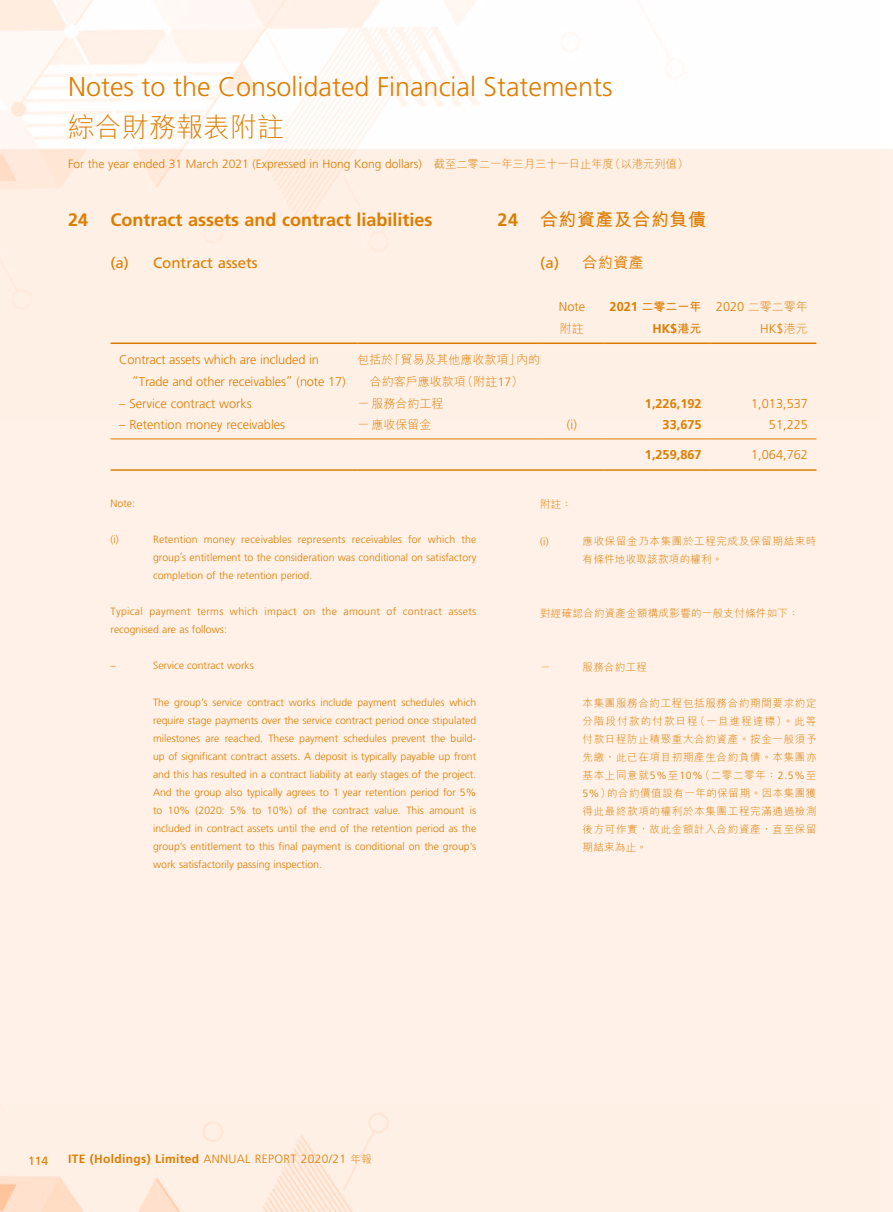
<style>
.page{position:relative;width:893px;height:1212px;background:#fff}
.page>*{position:absolute;margin:0;border:0;box-sizing:border-box;transform-origin:0 0}
.t1{font:300 27px "Frutiger LT Std";color:#dc7d00}
.t2{font:300 27px "M Hei HK";color:#dc7d00}
.t3{font:700 18px "Frutiger LT Std";color:#dc7d00}
.t4{font:700 18px "M Hei HK";letter-spacing:.03em;color:#dc7d00}
.t5{font:15px "Frutiger LT Std";color:#dc7d00}
.t6{font:500 15px "M Hei HK";color:#dc7d00}
.t7{font:300 12.75px/21.8px "Frutiger LT Std";color:#dc7d00}
.t8{font:700 12.75px "Frutiger LT Std";color:#dc7d00}
.t9{font:300 12px "Frutiger LT Std";color:#dc7d00}
.t10{font:300 12px/21.8px "M Hei HK";color:#dc7d00;text-align:center}
.t11{font:700 12px "Frutiger LT Std";letter-spacing:.03em;color:#dc7d00}
.t12{font:700 12px "M Hei HK";color:#dc7d00}
.t13{font:12px "Frutiger LT Std";color:#dc7d00}
.t14{font:300 10.5px/18px "Frutiger LT Std";color:#dc7d00;text-align:justify}
.t15{font:300 10.5px/18px "M Hei HK";letter-spacing:.065em;color:#dc7d00}
.t16{font:300 10.5px/18px "Frutiger LT Std";letter-spacing:.03em;color:#dc7d00}
.t17{font:300 10.5px "M Hei HK";letter-spacing:.03em;color:#dc7d00}
.s1{font-family:"M Hei HK";font-size:11.25px}
.s2{font-family:"Frutiger LT Std"}
.s3{font-family:"Frutiger LT Std";font-weight:400}
.s4{font-family:"Frutiger LT Std";font-size:12.75px}
.s5{font-family:"Frutiger LT Std";font-weight:300;font-size:12.75px}
.s6{font-weight:300}
.s7{font-family:"M Hei HK";font-size:12px}
.s8{font-size:12.75px}
.s9{font-family:"M Hei HK";font-weight:300;font-size:10.5px}
</style>
<div class="page">
<div style="left:0;top:150px;width:893px;height:1062px;background:#fff1e7"></div>
<img style="left:0;top:0;width:880px;height:344px">
<img style="left:0;top:1113px;width:388px;height:99px">
<hr style="left:111px;top:342px;width:246px;height:2px;background:#dc7d00">
<hr style="left:357px;top:342px;width:183px;height:2px;background:#dc7d00">
<hr style="left:540px;top:342px;width:64px;height:2px;background:#dc7d00">
<hr style="left:604px;top:342px;width:106px;height:2px;background:#dc7d00">
<hr style="left:710px;top:342px;width:106px;height:2px;background:#dc7d00">
<hr style="left:111px;top:438px;width:246px;height:1px;background:#dc7d00">
<hr style="left:357px;top:438px;width:183px;height:1px;background:#dc7d00">
<hr style="left:540px;top:438px;width:64px;height:1px;background:#dc7d00">
<hr style="left:604px;top:438px;width:106px;height:1px;background:#dc7d00">
<hr style="left:710px;top:438px;width:106px;height:1px;background:#dc7d00">
<hr style="left:111px;top:469px;width:246px;height:2px;background:#dc7d00">
<hr style="left:357px;top:469px;width:183px;height:2px;background:#dc7d00">
<hr style="left:540px;top:469px;width:64px;height:2px;background:#dc7d00">
<hr style="left:604px;top:469px;width:106px;height:2px;background:#dc7d00">
<hr style="left:710px;top:469px;width:106px;height:2px;background:#dc7d00">
<h1 class="t1" style="left:68px;top:72px;width:546px">Notes to the Consolidated Financial Statements</h1>
<h1 class="t2" style="left:68px;top:113px;width:218px">綜合財務報表附註</h1>
<p class="t9" style="left:68px;top:157px;width:622px">For the year ended 31 March 2021 (Expressed in Hong Kong dollars) <span class="s1">截至二零二一年三月三十一日止年度（以港元列值）</span></p>
<h2 class="t3" style="left:68px;top:209px;width:22px">24</h2>
<h2 class="t3" style="left:111px;top:209px;width:324px">Contract assets and contract liabilities</h2>
<h3 class="t5" style="left:111px;top:254px;width:149px">(a) Contract assets</h3>
<h2 class="t4" style="left:497px;top:206px;width:210px"><span class="s2">24</span> 合約資產及合約負債</h2>
<h3 class="t6" style="left:540px;top:252px;width:105px"><span class="s3">(a)</span> 合約資產</h3>
<p class="t7" style="left:559px;top:296px;width:28px">Note</p>
<p class="t12" style="left:610px;top:298px;width:200px"><span class="s4">2021</span> 二零二一年 <span class="s5">2020</span> <span class="s6">二零二零年</span></p>
<p class="t10" style="left:560px;top:317px;width:25px">附註</p>
<p class="t8" style="left:652px;top:321px;width:51px">HK$<span class="s7">港元</span></p>
<p class="t7" style="left:760px;top:318px;width:49px">HK$<span class="s7">港元</span></p>
<p class="t7" style="left:132px;top:349px;width:215px;text-indent:-13px">Contract assets which are included in “Trade and other receivables” (note 17)</p>
<p class="t10" style="left:357px;top:349px;width:184px">包括於「貿易及其他應收款項」內的合約客戶應收款項（附註<span class="s2">17</span>）</p>
<p class="t7" style="left:119px;top:393px;width:134px">– Service contract works</p>
<p class="t10" style="left:357px;top:392px;width:88px"><span class="s8">－</span>服務合約工程</p>
<p class="t8" style="left:645px;top:396px;width:58px">1,226,192</p>
<p class="t7" style="left:751px;top:393px;width:58px">1,013,537</p>
<p class="t7" style="left:119px;top:414px;width:168px">– Retention money receivables</p>
<p class="t10" style="left:357px;top:414px;width:76px"><span class="s8">－</span>應收保留金</p>
<p class="t7" style="left:567px;top:414px;width:11px">(i)</p>
<p class="t8" style="left:663px;top:417px;width:40px">33,675</p>
<p class="t7" style="left:769px;top:414px;width:40px">51,225</p>
<p class="t8" style="left:645px;top:447px;width:58px">1,259,867</p>
<p class="t7" style="left:751px;top:444px;width:58px">1,064,762</p>
<p class="t14" style="left:111px;top:494px;width:26px">Note:</p>
<p class="t14" style="left:111px;top:530px;width:10px">(i)</p>
<p class="t14" style="left:153px;top:530px;width:325px">Retention money receivables represents receivables for which the group’s entitlement to the consideration was conditional on satisfactory completion of the retention period.</p>
<p class="t16" style="left:111px;top:602px;width:367px">Typical payment terms which impact on the amount of contract assets recognised are as follows:</p>
<p class="t14" style="left:111px;top:656px;width:7px">–</p>
<p class="t14" style="left:153px;top:656px;width:102px">Service contract works</p>
<p class="t14" style="left:153px;top:694px;width:325px">The group’s service contract works include payment schedules which require stage payments over the service contract period once stipulated milestones are reached. These payment schedules prevent the build&shy;up of significant contract assets. A deposit is typically payable up front and this has resulted in a contract liability at early stages of the project.<br>And the group also typically agrees to 1 year retention period for 5% to 10% (2020: 5% to 10%) of the contract value. This amount is included in contract assets until the end of the retention period as the group’s entitlement to this final payment is conditional on the group’s work satisfactorily passing inspection.</p>
<p class="t15" style="left:540px;top:495px;width:34px">附註：</p>
<p class="t14" style="left:540px;top:532px;width:10px">(i)</p>
<p class="t15" style="left:583px;top:532px;width:235px">應收保留金乃本集團於工程完成及保留期結束時有條件地收取該款項的權利。</p>
<p class="t17" style="left:540px;top:608px;width:260px">對經確認合約資產金額構成影響的一般支付條件如下：</p>
<p class="t15" style="left:540px;top:658px;width:12px">－</p>
<p class="t15" style="left:583px;top:658px;width:66px">服務合約工程</p>
<p class="t15" style="left:583px;top:694px;width:235px;text-align:justify">本集團服務合約工程包括服務合約期間要求約定分階段付款的付款日程（一旦進程達標）。此等付款日程防止積聚重大合約資產。按金一般須予先繳，此已在項目初期產生合約負債。本集團亦基本上同意就<span class="s2">5%</span>至<span class="s2">10%</span>（二零二零年：<span class="s2">2.5%</span>至<span class="s2">5%</span>）的合約價值設有一年的保留期。因本集團獲得此最終款項的權利於本集團工程完滿通過檢測後方可作實，故此金額計入合約資產，直至保留期結束為止。</p>
<p class="t13" style="left:28px;top:1153px;width:22px">114</p>
<p class="t11" style="left:68px;top:1152px;width:305px">ITE (Holdings) Limited <span class="s6">ANNUAL REPORT 2020/21</span> <span class="s9">年報</span></p>
</div>
